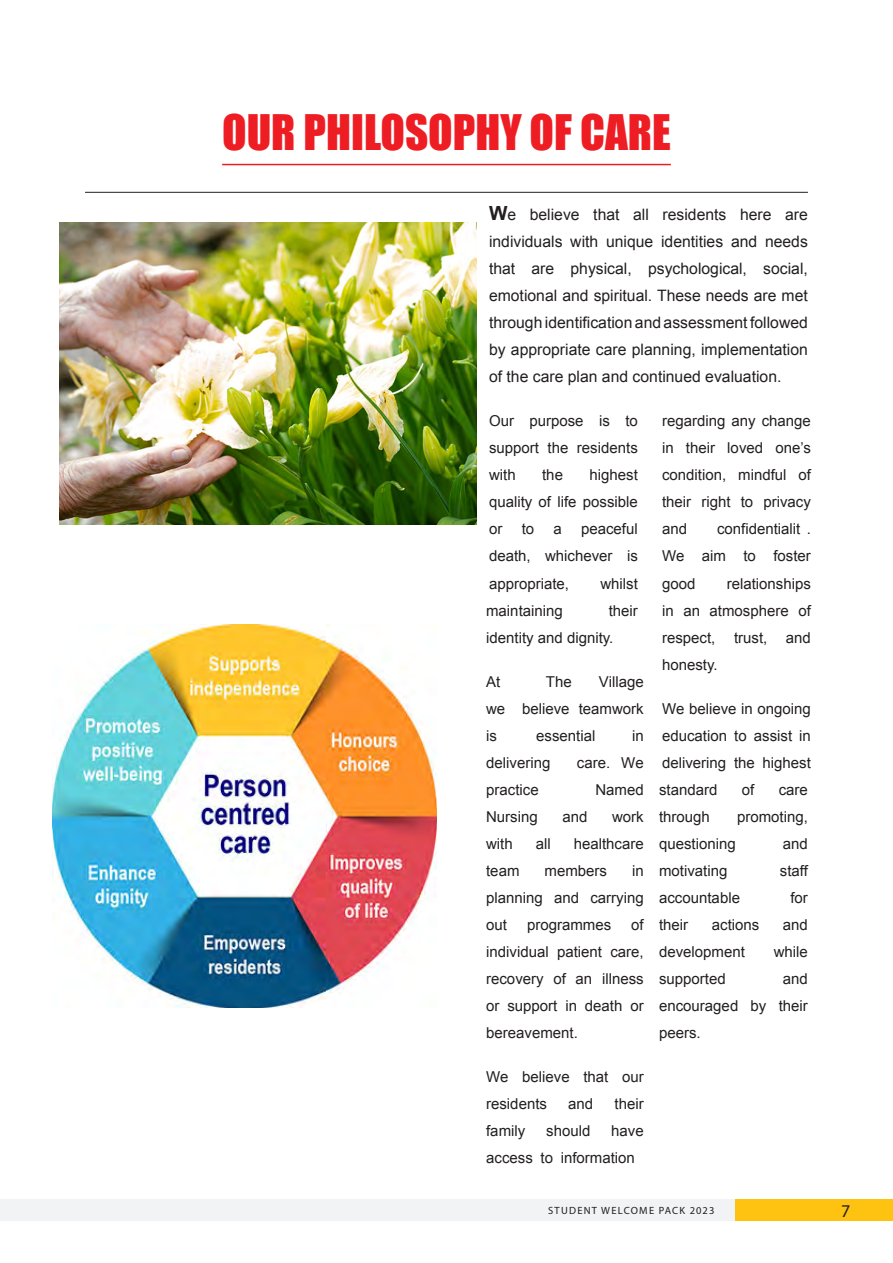
<style>
.page{position:relative;width:893px;height:1263px;background:#fff}
.page>*{position:absolute;margin:0;border:0;box-sizing:border-box;transform-origin:0 0}
.t1{font:45px "Impact";color:#ee1d23}
.t2{font:18px "Myriad Pro";color:#231f20}
._1_COLUMN{font:15.75px/27px "Arial";color:#231f20;text-align:justify}
._2_COLUMN{font:15px/27px "Arial";color:#231f20;text-align:justify}
.t3{font:10.5px "Myriad Pro";letter-spacing:.12em;color:#231f20}
.s1{font-weight:700;font-size:19.5px}
</style>
<div class="page">
<div style="left:0;top:1199px;width:736px;height:22px;background:#f2f3f4"></div>
<div style="left:736px;top:1199px;width:157px;height:22px;background:#fec210"></div>
<img style="left:52px;top:624px;width:384px;height:383px">
<hr style="left:85px;top:192px;width:723px;height:1px;background:#231f20">
<hr style="left:222px;top:164px;width:449px;height:1px;background:#ee1d23">
<img style="left:60px;top:222px;width:416px;height:302px">
<p class="t1" style="left:222px;top:97px;width:450px">OUR PHILOSOPHY OF CARE</p>
<p class="_1_COLUMN" style="left:489px;top:202px;width:320px"><span class="s1">W</span>e believe that all residents here are individuals with unique identities and needs that are physical, psychological, social, emotional and spiritual. These needs are met through identification and assessment followed by appropriate care planning, implementation of the care plan and continued evaluation.</p>
<p class="_2_COLUMN" style="left:489px;top:408px;width:150px">Our purpose is to support the residents with</p>
<p class="_2_COLUMN" style="left:662px;top:408px;width:150px">regarding any change in their loved one’s condition, mindful of their right to privacy and</p>
<p class="_2_COLUMN" style="left:489px;top:462px;width:150px;text-indent:100px">highest quality of life possible or</p>
<p class="_2_COLUMN" style="left:542px;top:462px;width:22px">the</p>
<p class="_2_COLUMN" style="left:489px;top:516px;width:150px;text-indent:92px">peaceful death, whichever is appropriate,</p>
<p class="_2_COLUMN" style="left:662px;top:516px;width:150px;text-indent:55px">confidentialit .<br>We aim to foster good</p>
<p class="_2_COLUMN" style="left:522px;top:516px;width:14px">to</p>
<p class="_2_COLUMN" style="left:553px;top:516px;width:10px">a</p>
<p class="_2_COLUMN" style="left:600px;top:570px;width:39px">whilst</p>
<p class="_2_COLUMN" style="left:662px;top:570px;width:150px;text-indent:65px">relationships in an atmosphere of respect, trust, and honesty.</p>
<p class="_2_COLUMN" style="left:659px;top:695px;width:153px">We believe in ongoing education to assist in delivering the highest standard</p>
<p class="_2_COLUMN" style="left:486px;top:597px;width:78px">maintaining</p>
<p class="_2_COLUMN" style="left:609px;top:597px;width:31px">their</p>
<p class="_2_COLUMN" style="left:486px;top:624px;width:129px">identity and dignity.</p>
<p class="_2_COLUMN" style="left:486px;top:668px;width:16px">At</p>
<p class="_2_COLUMN" style="left:546px;top:668px;width:27px">The</p>
<p class="_2_COLUMN" style="left:486px;top:668px;width:159px;text-indent:113px">Village we believe teamwork is</p>
<p class="_2_COLUMN" style="left:536px;top:722px;width:61px">essential</p>
<p class="_2_COLUMN" style="left:632px;top:722px;width:13px">in</p>
<p class="_2_COLUMN" style="left:486px;top:749px;width:66px">delivering</p>
<p class="_2_COLUMN" style="left:577px;top:749px;width:68px">care. We</p>
<p class="_2_COLUMN" style="left:486px;top:776px;width:54px">practice</p>
<p class="_2_COLUMN" style="left:595px;top:776px;width:50px">Named</p>
<p class="_2_COLUMN" style="left:486px;top:803px;width:53px">Nursing</p>
<p class="_2_COLUMN" style="left:562px;top:803px;width:27px">and</p>
<p class="_2_COLUMN" style="left:612px;top:803px;width:33px">work</p>
<p class="_2_COLUMN" style="left:486px;top:830px;width:28px">with</p>
<p class="_2_COLUMN" style="left:536px;top:830px;width:16px">all</p>
<p class="_2_COLUMN" style="left:574px;top:830px;width:72px">healthcare</p>
<p class="_2_COLUMN" style="left:486px;top:857px;width:35px">team</p>
<p class="_2_COLUMN" style="left:544px;top:857px;width:64px">members</p>
<p class="_2_COLUMN" style="left:742px;top:776px;width:14px">of</p>
<p class="_2_COLUMN" style="left:779px;top:776px;width:31px">care</p>
<p class="_2_COLUMN" style="left:659px;top:803px;width:52px">through</p>
<p class="_2_COLUMN" style="left:737px;top:803px;width:72px">promoting,</p>
<p class="_2_COLUMN" style="left:659px;top:830px;width:78px">questioning</p>
<p class="_2_COLUMN" style="left:783px;top:830px;width:27px">and</p>
<p class="_2_COLUMN" style="left:659px;top:857px;width:70px">motivating</p>
<p class="_2_COLUMN" style="left:780px;top:857px;width:30px">staff</p>
<p class="_2_COLUMN" style="left:659px;top:884px;width:82px">accountable</p>
<p class="_2_COLUMN" style="left:790px;top:884px;width:19px">for</p>
<p class="_2_COLUMN" style="left:659px;top:911px;width:31px">their</p>
<p class="_2_COLUMN" style="left:712px;top:911px;width:49px">actions</p>
<p class="_2_COLUMN" style="left:783px;top:911px;width:27px">and</p>
<p class="_2_COLUMN" style="left:659px;top:938px;width:87px">development</p>
<p class="_2_COLUMN" style="left:774px;top:938px;width:36px">while</p>
<p class="_2_COLUMN" style="left:659px;top:965px;width:68px">supported</p>
<p class="_2_COLUMN" style="left:486px;top:857px;width:159px;text-indent:146px">in planning and carrying out</p>
<p class="_2_COLUMN" style="left:486px;top:911px;width:159px;text-indent:145px">of individual patient care, recovery of an illness or support in death or bereavement.</p>
<p class="_2_COLUMN" style="left:486px;top:1063px;width:159px">We believe that our residents</p>
<p class="_2_COLUMN" style="left:527px;top:911px;width:86px">programmes</p>
<p class="_2_COLUMN" style="left:659px;top:965px;width:150px;text-indent:124px">and encouraged by their peers.</p>
<p class="_2_COLUMN" style="left:568px;top:1090px;width:27px">and</p>
<p class="_2_COLUMN" style="left:615px;top:1090px;width:31px">their</p>
<p class="_2_COLUMN" style="left:486px;top:1117px;width:41px">family</p>
<p class="_2_COLUMN" style="left:546px;top:1117px;width:46px">should</p>
<p class="_2_COLUMN" style="left:486px;top:1117px;width:159px;text-indent:125px">have access to information</p>
<p class="t3" style="left:548px;top:1204px;width:168px">STUDENT WELCOME PACK 2023</p>
<p class="t2" style="left:841px;top:1199px;width:11px">7</p>
</div>
